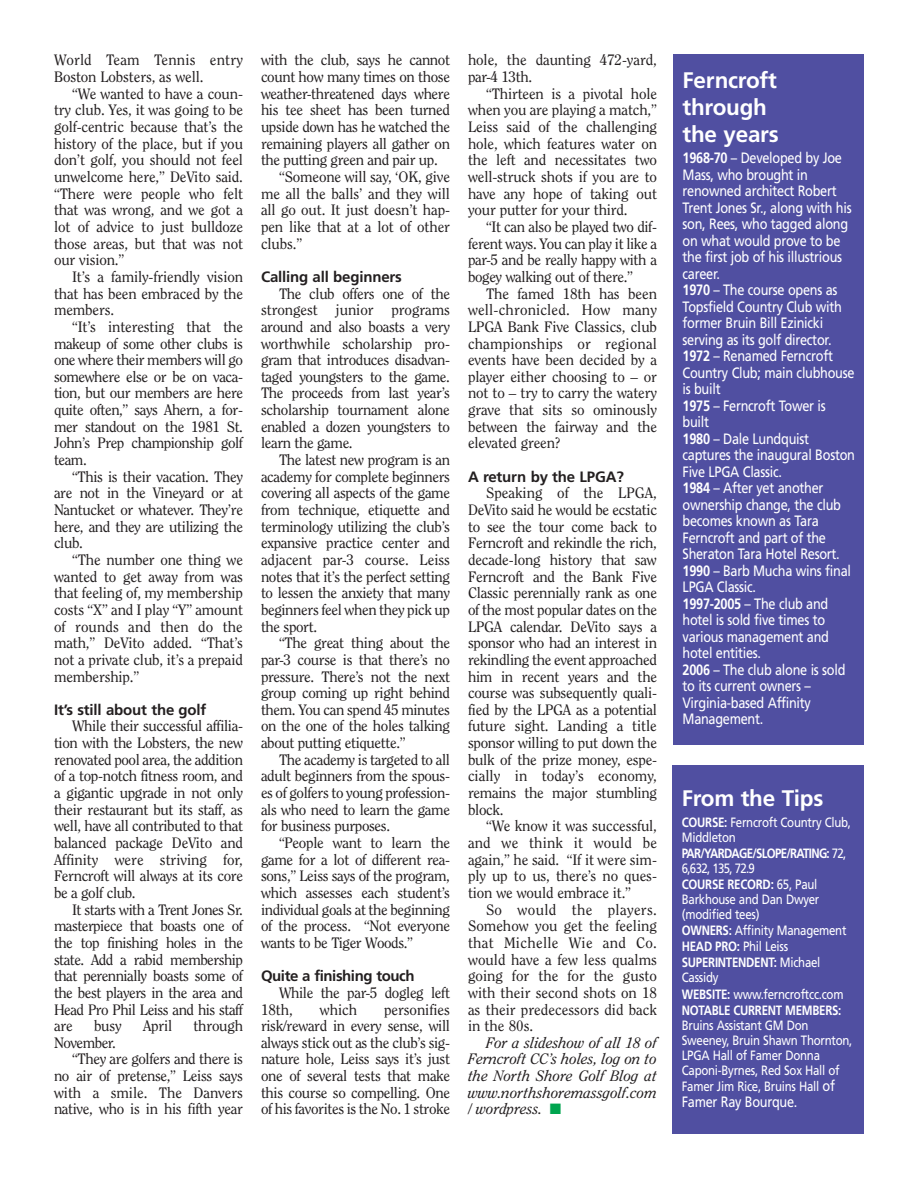
<style>
.page{position:relative;width:918px;height:1188px;background:#fff}
.page>*{position:absolute;margin:0;border:0;box-sizing:border-box;transform-origin:0 0}
.t1{font:700 22.5px/27px "Frutiger";letter-spacing:-.01em;color:#fff}
.t2{font:15px/16.6px "Clearface";letter-spacing:-.025em;color:#231f20;text-align:justify}
.t3{font:15px/16.5px "Frutiger";letter-spacing:-.02em;color:#fff;scale:.85 1}
.t4{font:italic 15px/16.6px "Clearface";color:#231f20;text-align:justify}
.t5{font:700 15px "Frutiger";letter-spacing:-.01em;color:#231f20}
.t6{font:15px/16.6px "Clearface";letter-spacing:-.005em;color:#231f20}
.t7{font:700 15px "Frutiger";letter-spacing:-.03em;color:#231f20}
.t8{font:13.5px/15.6px "Frutiger";letter-spacing:-.02em;color:#fff;scale:.85 1}
.s1{color:#00a54f}
.s2{font-weight:700}
.s3{font-size:15px}
</style>
<div class="page">
<div style="left:674px;top:54px;width:190px;height:690px;background:#504fa1"></div>
<div style="left:673px;top:765px;width:191px;height:369px;background:#504fa1"></div>
<p class="t2" style="left:54px;top:53px;width:191px">World Team Tennis entry<br>Boston Lobsters, as well.</p>
<p class="t2" style="left:54px;top:86px;width:191px;text-indent:18px">“We wanted to have a coun&shy;try club. Yes, it was going to be golf-centric because that’s the history of the place, but if you don’t golf, you should not feel unwelcome here,” DeVito said. “There were people who felt that was wrong, and we got a lot of advice to just bulldoze those areas, but that was not our vision.”</p>
<p class="t2" style="left:54px;top:269px;width:191px;text-indent:18px">It’s a family-friendly vision that has been embraced by the members.</p>
<p class="t2" style="left:54px;top:319px;width:191px;text-indent:18px">“It’s interesting that the makeup of some other clubs is one where their members will go somewhere else or be on vaca&shy;tion, but our members are here quite often,” says Ahern, a for&shy;mer standout on the 1981 St.<br>John’s Prep championship golf team.</p>
<p class="t2" style="left:54px;top:469px;width:191px;text-indent:18px">“This is their vacation. They are not in the Vineyard or at Nantucket or whatever. They’re here, and they are utilizing the club.</p>
<p class="t2" style="left:54px;top:552px;width:191px;text-indent:18px">“The number one thing we wanted to get away from was that feeling of, my membership costs “X” and I play “Y” amount of rounds and then do the math,” DeVito added. “That’s not a private club, it’s a prepaid membership.”</p>
<p class="t5" style="left:54px;top:703px;width:154px">It’s still about the golf</p>
<p class="t2" style="left:54px;top:719px;width:191px;text-indent:18px">While their successful affilia&shy;tion with the Lobsters, the new renovated pool area, the addition of a top-notch fitness room, and a gigantic upgrade in not only their restaurant but its staff, as well, have all contributed to that balanced package DeVito and Affinity were striving for, Ferncroft will always at its core be a golf club.</p>
<p class="t2" style="left:54px;top:902px;width:191px;text-indent:18px">It starts with a Trent Jones Sr. masterpiece that boasts one of the top finishing holes in the state. Add a rabid membership that perennially boasts some of the best players in the area and Head Pro Phil Leiss and his staff are</p>
<p class="t2" style="left:94px;top:1018px;width:29px">busy</p>
<p class="t2" style="left:143px;top:1018px;width:31px">April</p>
<p class="t2" style="left:194px;top:1018px;width:51px">through</p>
<p class="t2" style="left:54px;top:1035px;width:63px">November.</p>
<p class="t2" style="left:72px;top:1052px;width:173px">“They are golfers and there is</p>
<p class="t2" style="left:54px;top:1068px;width:191px">no air of pretense,” Leiss says</p>
<p class="t6" style="left:54px;top:1085px;width:191px">with a smile. The Danvers</p>
<p class="t2" style="left:54px;top:1102px;width:191px">native, who is in his fifth year</p>
<p class="t2" style="left:261px;top:53px;width:191px">with the club, says he cannot</p>
<p class="t2" style="left:261px;top:69px;width:191px">count how many times on those</p>
<p class="t2" style="left:261px;top:86px;width:191px">weather-threatened days where</p>
<p class="t2" style="left:261px;top:103px;width:191px">his tee sheet has been turned</p>
<p class="t2" style="left:261px;top:119px;width:191px">upside down has he watched the</p>
<p class="t2" style="left:261px;top:136px;width:191px">remaining players all gather on</p>
<p class="t2" style="left:261px;top:153px;width:178px">the putting green and pair up.</p>
<p class="t2" style="left:279px;top:169px;width:173px">“Someone will say, ‘OK, give</p>
<p class="t2" style="left:261px;top:186px;width:191px">me all the balls’ and they will</p>
<p class="t2" style="left:261px;top:203px;width:191px">all go out. It just doesn’t hap-</p>
<p class="t2" style="left:261px;top:219px;width:191px">pen like that at a lot of other</p>
<p class="t2" style="left:261px;top:236px;width:43px">clubs.”</p>
<p class="t5" style="left:261px;top:270px;width:142px">Calling all beginners</p>
<p class="t2" style="left:261px;top:286px;width:191px;text-indent:18px">The club offers one of the strongest junior programs around and also boasts a very worthwhile scholarship pro&shy;gram that introduces disadvan&shy;taged youngsters to the game.<br>The proceeds from last year’s scholarship tournament alone enabled a dozen youngsters to learn the game.</p>
<p class="t2" style="left:261px;top:452px;width:191px;text-indent:18px">The latest new program is an academy for complete beginners covering all aspects of the game from technique, etiquette and terminology utilizing the club’s expansive practice center and adjacent par-3 course. Leiss notes that it’s the perfect setting to lessen the anxiety that many beginners feel when they pick up the sport.</p>
<p class="t2" style="left:261px;top:636px;width:191px;text-indent:18px">“The great thing about the par-3 course is that there’s no pressure. There’s not the next group coming up right behind them. You can spend 45 minutes on the one of the holes talking about putting etiquette.”</p>
<p class="t2" style="left:261px;top:752px;width:191px;text-indent:18px">The academy is targeted to all adult beginners from the spous&shy;es of golfers to young profession&shy;als who need to learn the game for business purposes.</p>
<p class="t2" style="left:261px;top:835px;width:191px;text-indent:18px">“People want to learn the game for a lot of different rea&shy;sons,” Leiss says of the program, which assesses each student’s individual goals at the beginning of the process. “Not everyone wants to be Tiger Woods.”</p>
<p class="t7" style="left:261px;top:970px;width:155px">Quite a finishing touch</p>
<p class="t2" style="left:261px;top:985px;width:191px;text-indent:18px">While the par-5 dogleg left<br>18th,</p>
<p class="t2" style="left:261px;top:1002px;width:191px;text-indent:123px">personifies risk/reward in every sense, will always stick out as the club’s sig&shy;nature hole, Leiss says it’s just one of several tests that make this course so compelling. One of his favorites is the No. 1 stroke</p>
<p class="t2" style="left:320px;top:1002px;width:39px">which</p>
<p class="t6" style="left:468px;top:53px;width:191px">hole, the daunting 472-yard, par-4 13th.</p>
<p class="t2" style="left:468px;top:86px;width:191px;text-indent:18px">“Thirteen is a pivotal hole when you are playing a match,” Leiss said of the challenging hole, which features water on the left and necessitates two well-struck shots if you are to have any hope of taking out your putter for your third.</p>
<p class="t2" style="left:468px;top:219px;width:191px;text-indent:18px">“It can also be played two dif&shy;ferent ways. You can play it like a par-5 and be really happy with a bogey walking out of there.”</p>
<p class="t2" style="left:468px;top:286px;width:191px;text-indent:18px">The famed 18th has been well-chronicled. How many LPGA Bank Five Classics, club championships or regional events have been decided by a player either choosing to – or not to – try to carry the watery grave that sits so ominously between the fairway and the elevated green?</p>
<p class="t5" style="left:468px;top:470px;width:157px">A return by the LPGA?</p>
<p class="t2" style="left:468px;top:486px;width:191px;text-indent:18px">Speaking of the LPGA, DeVito said he would be ecstatic to see the tour come back to Ferncroft and rekindle the rich, decade-long history that saw Ferncroft and the Bank Five Classic perennially rank as one of the most popular dates on the LPGA calendar. DeVito says a sponsor who had an interest in rekindling the event approached him in recent years and the course was subsequently quali&shy;fied by the LPGA as a potential future sight. Landing a title sponsor willing to put down the bulk of the prize money, espe&shy;cially in today’s economy, remains the major stumbling block.</p>
<p class="t2" style="left:468px;top:819px;width:191px;text-indent:18px">“We know it was successful, and we think it would be again,” he said. “If it were sim&shy;ply up to us, there’s no ques&shy;tion we would embrace it.”</p>
<p class="t2" style="left:468px;top:902px;width:191px;text-indent:18px">So would the players.<br>Somehow you get the feeling that Michelle Wie and Co. would have a few less qualms going for the for the gusto with their second shots on 18 as their predecessors did back in the 80s.</p>
<p class="t4" style="left:468px;top:1035px;width:191px;text-indent:18px">For a slideshow of all 18 of Ferncroft CC’s holes, log on to the North Shore Golf Blog at www.northshoremassgolf.com / wordpress. <span class="s1">■</span></p>
<h1 class="t1" style="left:683px;top:68px;width:98px">Ferncroft through the years</h1>
<p class="t3" style="left:683px;top:151px;width:204px"><span class="s2">1968-70</span> – Developed by Joe<br>Mass, who brought in renowned architect Robert<br>Trent Jones Sr., along with his son, Rees, who tagged along on what would prove to be the first job of his illustrious career.<br><span class="s2">1970</span> – The course opens as<br>Topsfield Country Club with former Bruin Bill Ezinicki serving as its golf director.<br><span class="s2">1972</span> – Renamed Ferncroft<br>Country Club; main clubhouse is built<br><span class="s2">1975</span> – Ferncroft Tower is built<br><span class="s2">1980</span> – Dale Lundquist captures the inaugural Boston<br>Five LPGA Classic.<br><span class="s2">1984</span> – After yet another ownership change, the club becomes known as Tara<br>Ferncroft and part of the<br>Sheraton Tara Hotel Resort.<br><span class="s2">1990</span> – Barb Mucha wins final<br>LPGA Classic.<br><span class="s2">1997-2005</span> – The club and hotel is sold five times to various management and hotel entities.<br><span class="s2">2006</span> – The club alone is sold to its current owners –<br>Virginia-based Affinity<br>Management.</p>
<h1 class="t1" style="left:682px;top:786px;width:143px">From the Tips</h1>
<p class="t8" style="left:682px;top:816px;width:201px"><span class="s2">COURSE:</span> Ferncroft Country Club,<br>Middleton<br><span class="s2">PAR/YARDAGE/SLOPE/RATING:</span> 72,<br>6,632, 135, 72.9<br><span class="s2">COURSE RECORD:</span> 65, Paul<br>Barkhouse and Dan Dwyer (modified tees)<br><span class="s2">OWNERS:</span> Affinity Management<br><span class="s2">HEAD PRO:</span> Phil Leiss<br><span class="s2">SUPERINTENDENT:</span> Michael<br>Cassidy<br><span class="s2">WEBSITE:</span> www.ferncroftcc.com<br><span class="s2">NOTABLE CURRENT MEMBERS:</span></p>
<p class="t8" style="left:682px;top:1018px;width:202px">Bruins Assistant GM Don<br>Sweeney, Bruin Shawn Thornton,<br>LPGA Hall of Famer Donna<br>Caponi-Byrnes, Red Sox Hall of<br>Famer Jim Rice, Bruins Hall <span class="s3">of</span></p>
<p class="t3" style="left:682px;top:1095px;width:138px">Famer Ray Bourque.</p>
</div>
